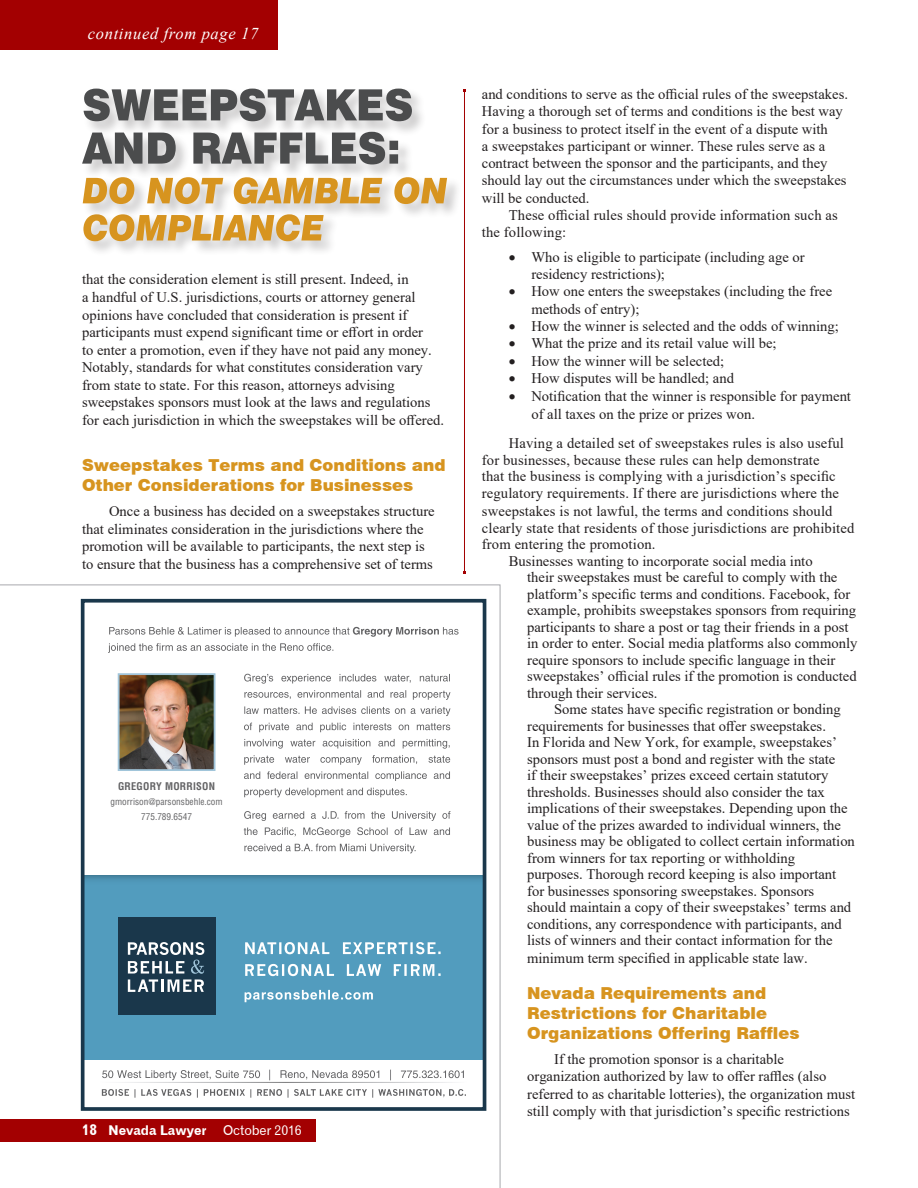
<style>
.page{position:relative;width:918px;height:1188px;background:#fff}
.page>*{position:absolute;margin:0;border:0;box-sizing:border-box;transform-origin:0 0}
.t1{font:900 16.5px/19.8px "Swiss 721 BT";color:#d7941f}
.t2{font:italic 16.5px "Times New Roman";letter-spacing:.04em;color:#fff}
.t3{font:14.7px/16.5px "Times New Roman";color:#231f20}
.t4{font:13.5px "Gothic 720 BT Bold B";letter-spacing:-.01em;color:#fff}
.t5{font:700 condensed 10.35px "Helvetica CE";letter-spacing:.025em;color:#626264}
.t6{font:condensed 9.3px/14.9px "Helvetica CE";color:#626264;text-align:center}
.s1{font-size:15px}
.s2{font-family:"Gothic 720 BT Roman B"}
</style>
<div class="page">
<svg style="left:0;top:584px;width:501px;height:604px"></svg>
<div style="left:82px;top:866px;width:403px;height:193px;background:#529cbe"></div>
<div style="left:82px;top:601px;width:403px;height:274px;background:#fff"></div>
<div style="left:81px;top:599px;width:405px;height:512px;border:4px solid #1a374b"></div>
<img style="left:121px;top:676px;width:91px;height:92px">
<div style="left:118px;top:673px;width:97px;height:98px;border:2px solid #a1c5da"></div>
<svg style="left:245px;top:990px;width:128px;height:12px"></svg>
<svg style="left:245px;top:964px;width:196px;height:12px"></svg>
<svg style="left:245px;top:942px;width:196px;height:12px"></svg>
<svg style="left:108px;top:643px;width:225px;height:10px"></svg>
<svg style="left:109px;top:627px;width:350px;height:10px"></svg>
<div style="left:118px;top:917px;width:97px;height:97px;background:#1a374b"></div>
<svg style="left:128px;top:942px;width:76px;height:50px"></svg>
<svg style="left:102px;top:1070px;width:362px;height:10px"></svg>
<svg style="left:102px;top:1089px;width:364px;height:9px"></svg>
<hr style="left:97px;top:1082px;width:373px;height:1px;background:#fff">
<svg style="left:244px;top:844px;width:172px;height:9px"></svg>
<svg style="left:244px;top:827px;width:206px;height:10px"></svg>
<svg style="left:244px;top:811px;width:206px;height:10px"></svg>
<svg style="left:244px;top:788px;width:163px;height:9px"></svg>
<svg style="left:244px;top:771px;width:206px;height:10px"></svg>
<svg style="left:244px;top:755px;width:206px;height:10px"></svg>
<svg style="left:244px;top:739px;width:206px;height:10px"></svg>
<svg style="left:244px;top:723px;width:206px;height:9px"></svg>
<svg style="left:244px;top:706px;width:207px;height:10px"></svg>
<svg style="left:244px;top:690px;width:207px;height:10px"></svg>
<svg style="left:244px;top:674px;width:206px;height:10px"></svg>
<div style="left:0;top:1119px;width:315px;height:23px;background:#a30001"></div>
<div style="left:83px;top:214px;width:256px;height:43px;background:#231f20;opacity:.23"></div>
<svg style="left:83px;top:219px;width:241px;height:22px;background:#dcb36d"></svg>
<div style="left:82px;top:177px;width:380px;height:42px;background:#231f20;opacity:.23"></div>
<svg style="left:83px;top:177px;width:364px;height:27px;background:#deb876"></svg>
<div style="left:82px;top:131px;width:332px;height:49px;background:#231f20;opacity:.23"></div>
<svg style="left:82px;top:132px;width:316px;height:32px;background:#8c8c8d"></svg>
<div style="left:83px;top:88px;width:344px;height:49px;background:#231f20;opacity:.23"></div>
<svg style="left:84px;top:89px;width:328px;height:32px;background:#868687"></svg>
<div style="left:0;top:0;width:278px;height:49px;background:#a30001"></div>
<hr style="left:464px;top:90px;width:1px;height:483px;background:#a30001">
<p class="t2" style="left:88px;top:22px;width:172px">continued from page 17</p>
<p class="t3" style="left:82px;top:270px;width:364px;line-height:17.5px">that the consideration element is still present. Indeed, in<br>a handful of U.S. jurisdictions, courts or attorney general opinions have concluded that consideration is present if participants must expend significant time or effort in order<br>to enter a promotion, even if they have not paid any money.<br>Notably, standards for what constitutes consideration vary from state to state. For this reason, attorneys advising sweepstakes sponsors must look at the laws and regulations for each jurisdiction in which the sweepstakes will be offered.</p>
<p class="t1" style="left:82px;top:455px;width:365px">Sweepstakes Terms and Conditions and<br>Other Considerations for Businesses</p>
<p class="t3" style="left:82px;top:502px;width:354px;line-height:17.5px;text-indent:27px">Once a business has decided on a sweepstakes structure that eliminates consideration in the jurisdictions where the promotion will be available to participants, the next step is to ensure that the business has a comprehensive set of terms</p>
<p class="t5" style="left:118px;top:780px;width:99px">GREGORY MORRISON</p>
<p class="t6" style="left:110px;top:794px;width:114px">gmorrison@parsonsbehle.com<br>775.789.6547</p>
<p class="t4" style="left:82px;top:1122px;width:221px"><span class="s1">18</span> Nevada Lawyer <span class="s2">October 2016</span></p>
<p class="t3" style="left:482px;top:85px;width:368px;line-height:17.2px">and conditions to serve as the official rules of the sweepstakes.<br>Having a thorough set of terms and conditions is the best way for a business to protect itself in the event of a dispute with<br>a sweepstakes participant or winner. These rules serve as a contract between the sponsor and the participants, and they should lay out the circumstances under which the sweepstakes will be conducted.</p>
<p class="t3" style="left:482px;top:206px;width:358px;line-height:17.2px;text-indent:27px">These official rules should provide information such as the following:</p>
<p class="t3" style="left:531px;top:248px;width:275px;line-height:17.2px;text-indent:-22px">• Who is eligible to participate (including age or residency restrictions);</p>
<p class="t3" style="left:531px;top:282px;width:302px;line-height:17.2px;text-indent:-22px">• How one enters the sweepstakes (including the free methods of entry);</p>
<p class="t3" style="left:509px;top:317px;width:331px">• How the winner is selected and the odds of winning;</p>
<p class="t3" style="left:509px;top:335px;width:269px">• What the prize and its retail value will be;</p>
<p class="t3" style="left:509px;top:352px;width:217px">• How the winner will be selected;</p>
<p class="t3" style="left:509px;top:370px;width:227px">• How disputes will be handled; and</p>
<p class="t3" style="left:531px;top:387px;width:321px;line-height:17.5px;text-indent:-22px">• Notification that the winner is responsible for payment of all taxes on the prize or prizes won.</p>
<p class="t3" style="left:482px;top:434px;width:374px;text-indent:27px">Having a detailed set of sweepstakes rules is also useful for businesses, because these rules can help demonstrate<br>that the business is complying with a jurisdiction’s specific regulatory requirements. If there are jurisdictions where the sweepstakes is not lawful, the terms and conditions should clearly state that residents of those jurisdictions are prohibited from entering the promotion.</p>
<p class="t3" style="left:527px;top:552px;width:332px;text-indent:-18px">Businesses wanting to incorporate social media into<br>their sweepstakes must be careful to comply with the platform’s specific terms and conditions. Facebook, for example, prohibits sweepstakes sponsors from requiring participants to share a post or tag their friends in a post in order to enter. Social media platforms also commonly require sponsors to include specific language in their sweepstakes’ official rules if the promotion is conducted through their services.</p>
<p class="t3" style="left:527px;top:701px;width:329px;text-indent:27px">Some states have specific registration or bonding requirements for businesses that offer sweepstakes.<br>In Florida and New York, for example, sweepstakes’ sponsors must post a bond and register with the state<br>if their sweepstakes’ prizes exceed certain statutory thresholds. Businesses should also consider the tax implications of their sweepstakes. Depending upon the value of the prizes awarded to individual winners, the business may be obligated to collect certain information from winners for tax reporting or withholding<br>purposes. Thorough record keeping is also important for businesses sponsoring sweepstakes. Sponsors should maintain a copy of their sweepstakes’ terms and conditions, any correspondence with participants, and lists of winners and their contact information for the minimum term specified in applicable state law.</p>
<p class="t1" style="left:527px;top:983px;width:274px">Nevada Requirements and<br>Restrictions for Charitable<br>Organizations Offering Raffles</p>
<p class="t3" style="left:527px;top:1050px;width:330px;line-height:17.5px;text-indent:27px">If the promotion sponsor is a charitable organization authorized by law to offer raffles (also referred to as charitable lotteries), the organization must still comply with that jurisdiction’s specific restrictions</p>
</div>
